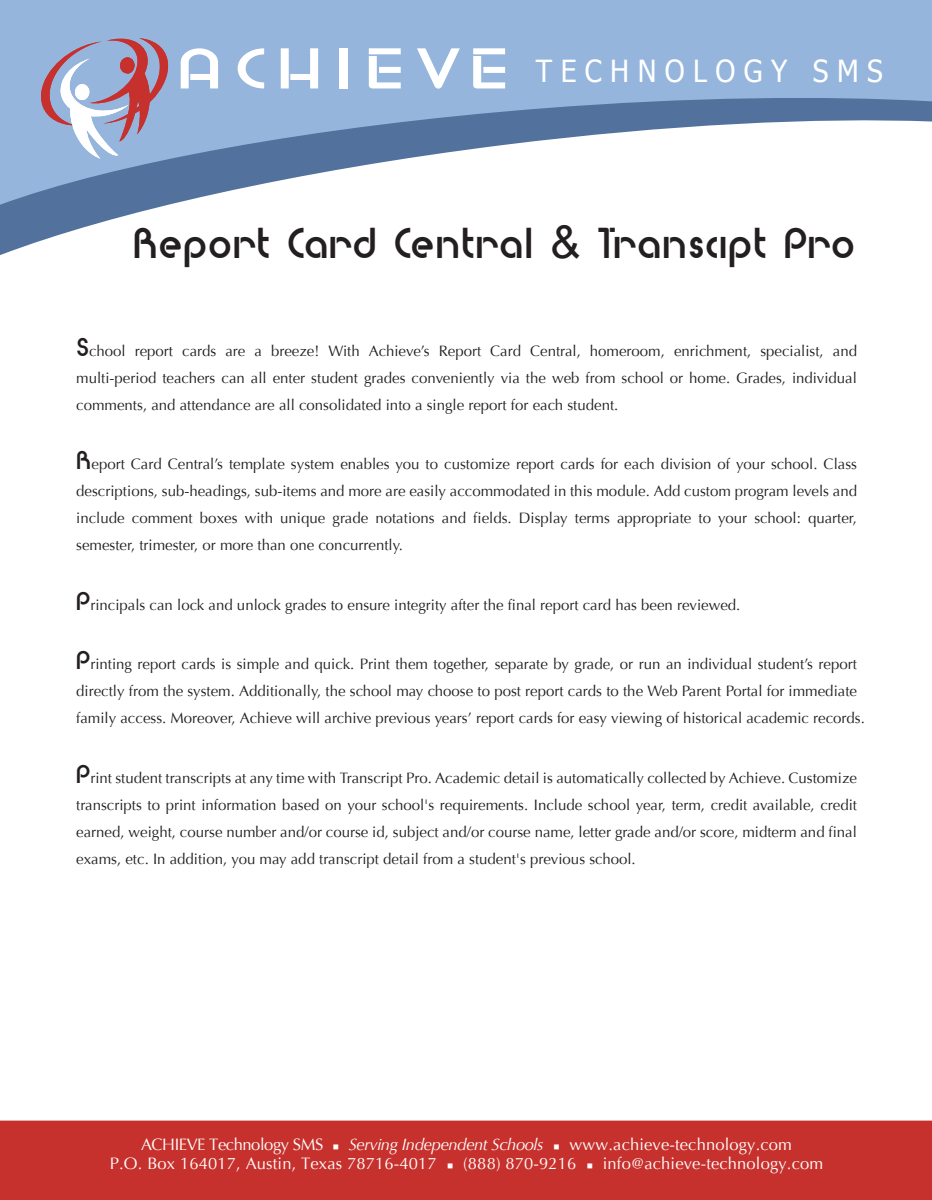
<style>
.page{position:relative;width:932px;height:1200px;background:#fff}
.page>*{position:absolute;margin:0;border:0;box-sizing:border-box;transform-origin:0 0}
.t1{font:45px "Baby Face Tryout";color:#231f20}
.t2{font:30.3px "Tahoma";letter-spacing:.3em;color:#fff;scale:.93 1}
.t3{font:16.5px "Optima";letter-spacing:.01em;color:#fff}
.t4{font:italic 16.5px "Optima";letter-spacing:-.025em;color:#fff}
.t5{font:16.5px "Optima";letter-spacing:-.025em;color:#fff}
.t6{font:15px/27px "Optima";color:#231f20;text-align:justify}
.s1{font-family:"Baby Face Tryout";font-size:60.45px}
.s2{font-family:"Arial"}
.s3{font-family:"Baby Face Tryout";font-size:27px}
</style>
<div class="page">
<div style="left:0;top:0;width:931px;height:95px;background:#95b5dc"></div>
<svg style="left:35px;top:35px;width:136px;height:60px;background:#a599b4"></svg>
<svg style="left:0;top:95px;width:931px;height:160px"></svg>
<div style="left:0;top:1120px;width:931px;height:79px;background:#c7312d"></div>
<h2 class="t2" style="left:176px;top:52px;width:760px"><span class="s1">ACHIEVE</span> TECHNOLOGY SMS</h2>
<h1 class="t1" style="left:133px;top:222px;width:724px">Report Card Central <span class="s2">&amp;</span> Transcipt Pro</h1>
<p class="t6" style="left:76px;top:337px;width:782px"><span class="s3">S</span>chool report cards are a breeze! With Achieve’s Report Card Central, homeroom, enrichment, specialist, and multi-period teachers can all enter student grades conveniently via the web from school or home. Grades, individual comments, and attendance are all consolidated into a single report for each student.</p>
<p class="t6" style="left:76px;top:450px;width:782px"><span class="s3">R</span>eport Card Central’s template system enables you to customize report cards for each division of your school. Class descriptions, sub-headings, sub-items and more are easily accommodated in this module. Add custom program levels and include comment boxes with unique grade notations and fields. Display terms appropriate to your school: quarter, semester, trimester, or more than one concurrently.</p>
<p class="t6" style="left:76px;top:591px;width:665px"><span class="s3">P</span>rincipals can lock and unlock grades to ensure integrity after the final report card has been reviewed.</p>
<p class="t6" style="left:76px;top:650px;width:789px;text-align:left"><span class="s3">P</span>rinting report cards is simple and quick. Print them together, separate by grade, or run an individual student’s report directly from the system. Additionally, the school may choose to post report cards to the Web Parent Portal for immediate family access. Moreover, Achieve will archive previous years’ report cards for easy viewing of historical academic records.</p>
<p class="t6" style="left:76px;top:764px;width:782px"><span class="s3">P</span>rint student transcripts at any time with Transcript Pro. Academic detail is automatically collected by Achieve. Customize transcripts to print information based on your school's requirements. Include school year, term, credit available, credit earned, weight, course number and/or course id, subject and/or course name, letter grade and/or score, midterm and final exams, etc. In addition, you may add transcript detail from a student's previous school.</p>
<p class="t5" style="left:141px;top:1134px;width:184px">ACHIEVE Technology SMS</p>
<p class="t4" style="left:348px;top:1134px;width:196px">Serving Independent Schools</p>
<p class="t3" style="left:569px;top:1134px;width:224px">www.achieve-technology.com</p>
<p class="t3" style="left:110px;top:1153px;width:328px">P.O. Box 164017, Austin, Texas 78716-4017</p>
<p class="t3" style="left:463px;top:1153px;width:115px">(888) 870-9216</p>
<p class="t3" style="left:602px;top:1153px;width:222px">info@achieve-technology.com</p>
</div>
